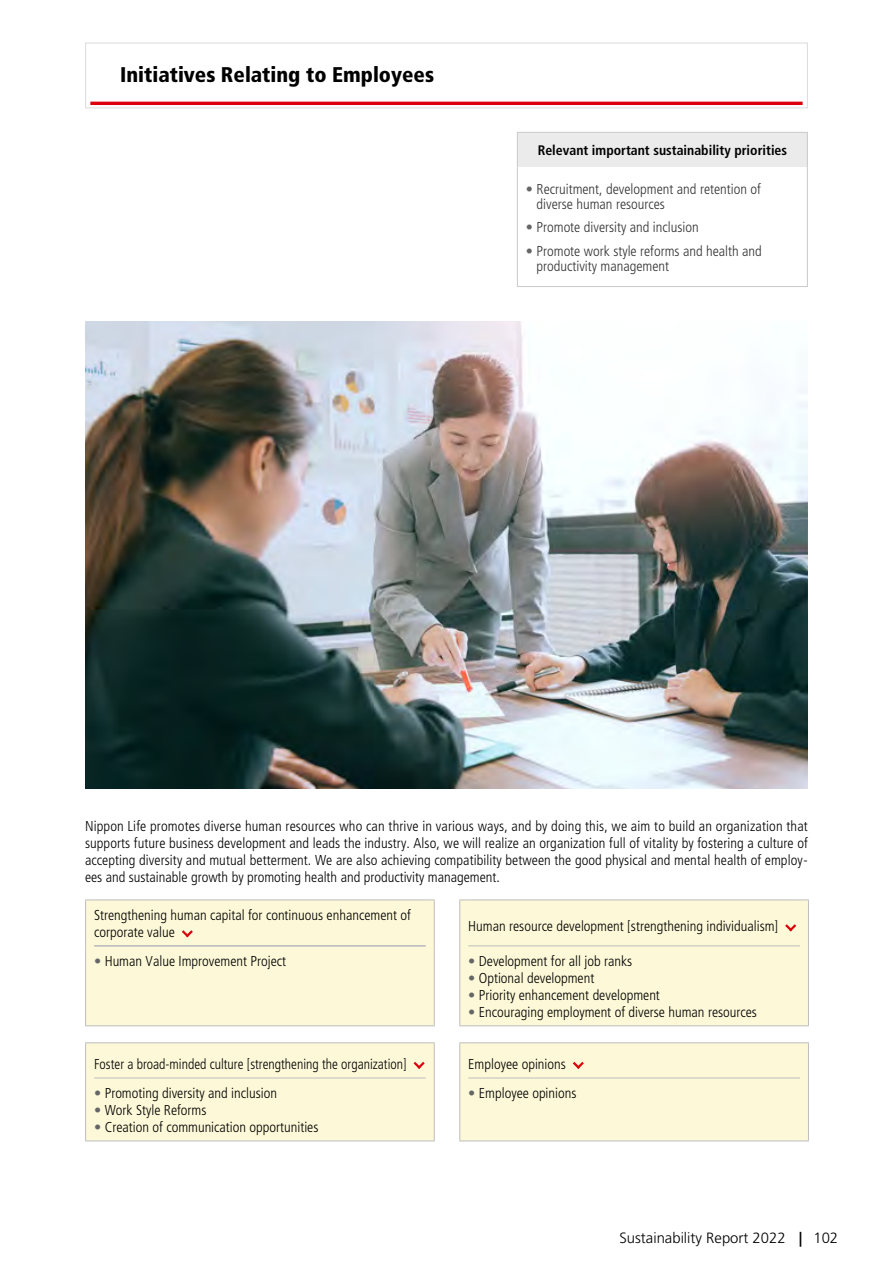
<style>
.page{position:relative;width:893px;height:1263px;background:#fff}
.page>*{position:absolute;margin:0;border:0;box-sizing:border-box;transform-origin:0 0}
.t1{font:900 condensed 21.3px "Frutiger LT Std";color:#000}
.t2{font:300 14.85px "Frutiger LT Std";color:#000}
.t3{font:300 condensed 14.4px/17px "Frutiger LT Std";color:#000;text-align:justify}
.t4{font:300 condensed 14.4px/14.9px "Frutiger LT Std";color:#333}
.t5{font:300 condensed 14.4px "Frutiger LT Std";color:#000;scale:.95 1}
.t6{font:700 condensed 13.8px "Frutiger LT Std";color:#000}
.s1{color:#666}
</style>
<div class="page">
<hr style="left:90px;top:102px;width:713px;height:3px;background:#dc000c">
<div style="left:85px;top:43px;width:723px;height:65px;border:1px solid #ddd"></div>
<div style="left:517px;top:132px;width:290px;height:34px;background:#ebebeb"></div>
<hr style="left:517px;top:132px;width:291px;height:1px;background:#ccc">
<hr style="left:517px;top:133px;width:1px;height:33px;background:#ccc">
<hr style="left:807px;top:133px;width:1px;height:33px;background:#ccc">
<hr style="left:517px;top:166px;width:1px;height:120px;background:#ccc">
<hr style="left:807px;top:166px;width:1px;height:120px;background:#ccc">
<hr style="left:517px;top:286px;width:291px;height:1px;background:#ccc">
<img style="left:85px;top:321px;width:723px;height:468px">
<svg style="left:86px;top:900px;width:722px;height:240px;background:#fcf9dc"></svg>
<hr style="left:85px;top:900px;width:1px;height:46px;background:#c0c0c0">
<hr style="left:94px;top:899px;width:332px;height:1px;background:#c0c0c0">
<hr style="left:434px;top:900px;width:1px;height:46px;background:#c0c0c0">
<hr style="left:459px;top:900px;width:1px;height:46px;background:#c0c0c0">
<hr style="left:468px;top:899px;width:332px;height:1px;background:#c0c0c0">
<hr style="left:808px;top:900px;width:1px;height:46px;background:#c0c0c0">
<hr style="left:85px;top:946px;width:1px;height:79px;background:#c0c0c0">
<hr style="left:434px;top:946px;width:1px;height:79px;background:#c0c0c0">
<hr style="left:459px;top:946px;width:1px;height:79px;background:#c0c0c0">
<hr style="left:808px;top:946px;width:1px;height:79px;background:#c0c0c0">
<hr style="left:85px;top:1043px;width:1px;height:35px;background:#c0c0c0">
<hr style="left:434px;top:1043px;width:1px;height:35px;background:#c0c0c0">
<hr style="left:85px;top:1078px;width:1px;height:62px;background:#c0c0c0">
<hr style="left:434px;top:1078px;width:1px;height:62px;background:#c0c0c0">
<hr style="left:94px;top:1140px;width:332px;height:1px;background:#c0c0c0">
<hr style="left:468px;top:1025px;width:332px;height:1px;background:#c0c0c0">
<hr style="left:94px;top:1042px;width:332px;height:1px;background:#c0c0c0">
<hr style="left:94px;top:1025px;width:332px;height:1px;background:#c0c0c0">
<hr style="left:94px;top:945px;width:332px;height:1px;background:#c0c0c0">
<hr style="left:94px;top:946px;width:332px;height:1px;background:#c0c0c0">
<hr style="left:94px;top:1077px;width:332px;height:1px;background:#c0c0c0">
<hr style="left:468px;top:945px;width:332px;height:1px;background:#c0c0c0">
<svg style="left:182px;top:930px;width:11px;height:7px"></svg>
<svg style="left:785px;top:924px;width:11px;height:7px"></svg>
<svg style="left:414px;top:1062px;width:11px;height:7px"></svg>
<div style="left:459px;top:1042px;width:350px;height:99px;background:#fdf9d8"></div>
<h1 class="t1" style="left:120px;top:62px;width:315px">Initiatives Relating to Employees</h1>
<p class="t6" style="left:538px;top:142px;width:251px">Relevant important sustainability priorities</p>
<p class="t4" style="left:536px;top:182px;width:226px;text-indent:-11px"><span class="s1">•</span> Recruitment, development and retention of diverse human resources</p>
<p class="t4" style="left:526px;top:220px;width:174px"><span class="s1">•</span> Promote diversity and inclusion</p>
<p class="t4" style="left:536px;top:244px;width:227px;text-indent:-11px"><span class="s1">•</span> Promote work style reforms and health and productivity management</p>
<p class="t3" style="left:85px;top:818px;width:724px">Nippon Life promotes diverse human resources who can thrive in various ways, and by doing this, we aim to build an organization that supports future business development and leads the industry. Also, we will realize an organization full of vitality by fostering a culture of accepting diversity and mutual betterment. We are also achieving compatibility between the good physical and mental health of employ&shy;ees and sustainable growth by promoting health and productivity management.</p>
<p class="t3" style="left:94px;top:907px;width:318px">Strengthening human capital for continuous enhancement of corporate value</p>
<p class="t3" style="left:468px;top:918px;width:311px">Human resource development [strengthening individualism]</p>
<p class="t3" style="left:94px;top:953px;width:194px"><span class="s1">•</span> Human Value Improvement Project</p>
<p class="t3" style="left:468px;top:953px;width:166px"><span class="s1">•</span> Development for all job ranks</p>
<p class="t3" style="left:468px;top:970px;width:128px"><span class="s1">•</span> Optional development</p>
<p class="t3" style="left:468px;top:987px;width:193px"><span class="s1">•</span> Priority enhancement development</p>
<p class="t3" style="left:468px;top:1004px;width:290px"><span class="s1">•</span> Encouraging employment of diverse human resources</p>
<p class="t5" style="left:94px;top:1056px;width:331px">Foster a broad-minded culture [strengthening the organization]</p>
<p class="t3" style="left:468px;top:1056px;width:99px">Employee opinions</p>
<p class="t3" style="left:94px;top:1085px;width:184px"><span class="s1">•</span> Promoting diversity and inclusion</p>
<p class="t3" style="left:94px;top:1102px;width:114px"><span class="s1">•</span> Work Style Reforms</p>
<p class="t3" style="left:94px;top:1119px;width:226px"><span class="s1">•</span> Creation of communication opportunities</p>
<p class="t3" style="left:468px;top:1085px;width:110px"><span class="s1">•</span> Employee opinions</p>
<p class="t2" style="left:619px;top:1229px;width:220px">Sustainability Report 2022 | 102</p>
</div>
